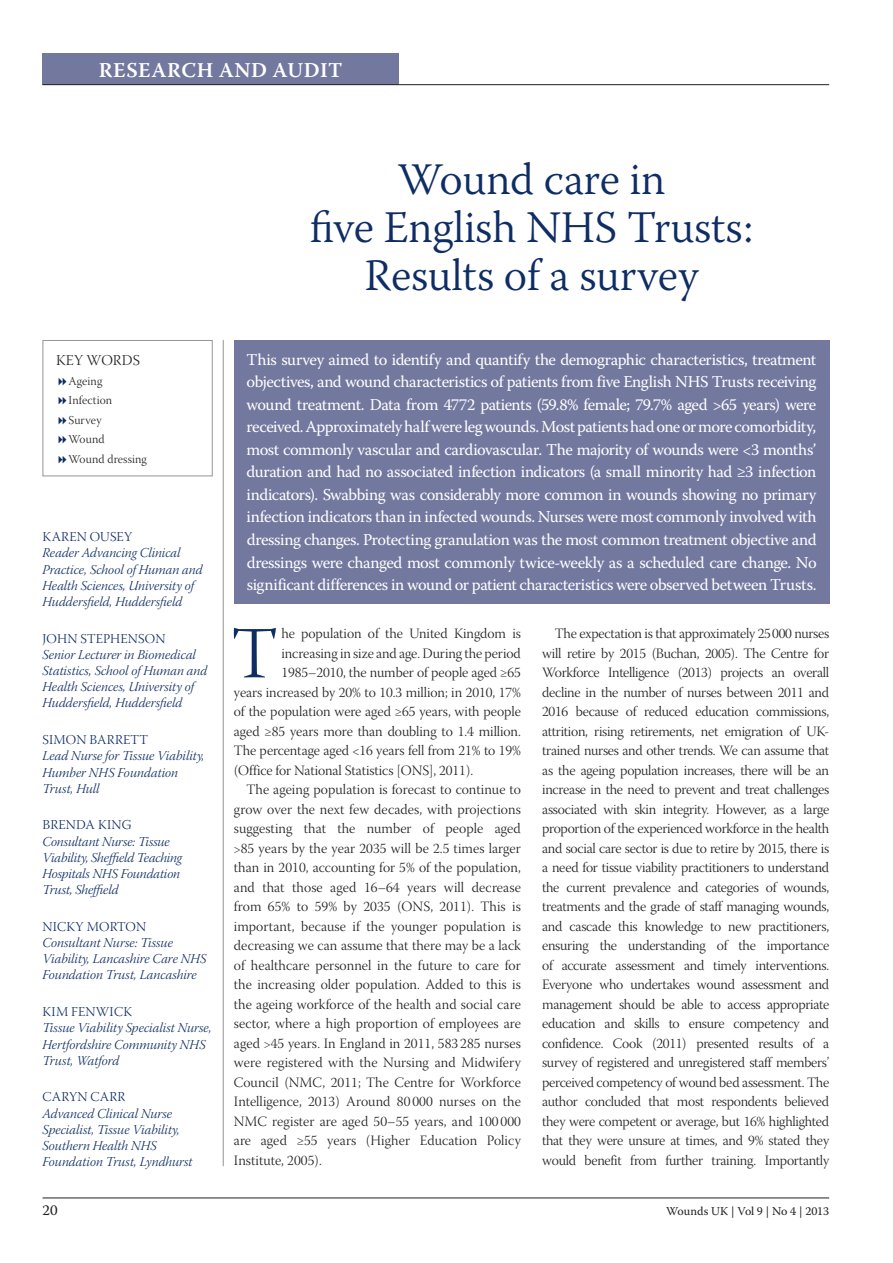
<style>
.page{position:relative;width:893px;height:1263px;background:#fff}
.page>*{position:absolute;margin:0;border:0;box-sizing:border-box;transform-origin:0 0}
.t1{font:73.35px "Warnock Pro Light Subh";color:#0f2d65}
.t2{font:300 45px/48px "Warnock Pro";letter-spacing:-.01em;color:#0f2d65;text-align:center}
.t3{font:600 21px "Warnock Pro";letter-spacing:.025em;color:#fff}
.t4{font:16.5px/22.5px "Warnock Pro";letter-spacing:-.025em;color:#fff;text-align:justify}
.t5{font:15px "Warnock Pro Light Subh";letter-spacing:.01em;color:#231f20}
.t6{font:15px "Warnock Pro";color:#231f20}
.t7{font:14.25px/19.5px "Warnock Pro Light Subh";letter-spacing:.005em;color:#231f20;text-align:justify}
.t8{font:13.5px/16.2px "Warnock Pro Light It Subh";color:#0f2d65}
.t9{font:13.5px "Warnock Pro Light Subh";letter-spacing:.105em;color:#0f2d65}
.t10{font:13.5px "Warnock Pro Light Subh";letter-spacing:.215em;color:#0f2d65}
.t11{font:12px/19.5px "Warnock Pro Light Subh";letter-spacing:.01em;color:#231f20}
.t12{font:12px "Warnock Pro";letter-spacing:-.005em;color:#231f20}
</style>
<div class="page">
<hr style="left:43px;top:1197px;width:786px;height:1px;background:#231f20">
<div style="left:43px;top:53px;width:356px;height:32px;background:#73789f"></div>
<hr style="left:43px;top:84px;width:786px;height:1px;background:#231f20">
<hr style="left:223px;top:340px;width:1px;height:826px;background:#939598">
<div style="left:234px;top:340px;width:595px;height:264px;background:#73789f"></div>
<div style="left:43px;top:340px;width:170px;height:136px;border:1px solid #939598"></div>
<h3 class="t3" style="left:99px;top:57px;width:245px">RESEARCH AND AUDIT</h3>
<p class="t5" style="left:56px;top:352px;width:85px">KEY WORDS</p>
<p class="t11" style="left:69px;top:372px;width:80px">Ageing<br>Infection<br>Survey<br>Wound<br>Wound dressing</p>
<p class="t9" style="left:43px;top:529px;width:89px">Karen Ousey</p>
<p class="t8" style="left:43px;top:546px;width:162px">Reader Advancing Clinical<br>Practice, School of Human and<br>Health Sciences, University of<br>Huddersfield, Huddersfield</p>
<p class="t9" style="left:43px;top:631px;width:16px">John</p>
<p class="t9" style="left:80px;top:631px;width:17px">Stephenson</p>
<p class="t8" style="left:43px;top:648px;width:166px">Senior Lecturer in Biomedical<br>Statistics, School of Human and<br>Health Sciences, University of<br>Huddersfield, Huddersfield</p>
<p class="t9" style="left:43px;top:732px;width:17px">Simon</p>
<p class="t9" style="left:90px;top:732px;width:43px">Barrett</p>
<p class="t8" style="left:43px;top:749px;width:164px">Lead Nurse for Tissue Viability,<br>Humber NHS Foundation<br>Trust, Hull</p>
<p class="t9" style="left:43px;top:818px;width:27px">Brenda</p>
<p class="t9" style="left:98px;top:818px;width:35px">King</p>
<p class="t8" style="left:43px;top:835px;width:141px">Consultant Nurse: Tissue<br>Viability, Sheffield Teaching<br>Hospitals NHS Foundation<br>Trust, Sheffield</p>
<p class="t9" style="left:43px;top:919px;width:86px">Nicky Morton</p>
<p class="t8" style="left:43px;top:936px;width:166px">Consultant Nurse: Tissue<br>Viability, Lancashire Care NHS<br>Foundation Trust, Lancashire</p>
<p class="t9" style="left:43px;top:1004px;width:46px">Kim Fenwick</p>
<p class="t8" style="left:43px;top:1021px;width:171px">Tissue Viability Specialist Nurse,<br>Hertfordshire Community NHS<br>Trust, Watford</p>
<p class="t10" style="left:43px;top:1090px;width:81px">Caryn Carr</p>
<p class="t8" style="left:43px;top:1106px;width:152px">Advanced Clinical Nurse<br>Specialist, Tissue Viability,<br>Southern Health NHS<br>Foundation Trust, Lyndhurst</p>
<h2 class="t2" style="left:310px;top:155px;width:445px">Wound care in<br>five English NHS Trusts:<br>Results of a survey</h2>
<p class="t4" style="left:246px;top:348px;width:572px">This survey aimed to identify and quantify the demographic characteristics, treatment objectives, and wound characteristics of patients from five English NHS Trusts receiving wound treatment. Data from 4772 patients (59.8% female; 79.7% aged &gt;65 years) were received.Approximatelyhalfwerelegwounds.Mostpatientshadoneormorecomorbidity, most commonly vascular and cardiovascular. The majority of wounds were &lt;3 months’ duration and had no associated infection indicators (a small minority had ≥3 infection indicators). Swabbing was considerably more common in wounds showing no primary infection indicators than in infected wounds. Nurses were most commonly involved with dressing changes. Protecting granulation was the most common treatment objective and dressings were changed most commonly twice-weekly as a scheduled care change. No significant differences in wound or patient characteristics were observed between Trusts.</p>
<h1 class="t1" style="left:231px;top:614px;width:48px">T</h1>
<p class="t7" style="left:281px;top:626px;width:241px">he population of the United Kingdom is</p>
<p class="t7" style="left:281px;top:645px;width:241px">increasing in size and age. During the period</p>
<p class="t7" style="left:281px;top:665px;width:241px">1985–2010, the number of people aged ≥65</p>
<p class="t7" style="left:234px;top:684px;width:289px">years increased by 20% to 10.3 million; in 2010, 17%</p>
<p class="t7" style="left:234px;top:703px;width:288px">of the population were aged ≥65 years, with people</p>
<p class="t7" style="left:234px;top:723px;width:288px">aged ≥85 years more than doubling to 1.4 million.</p>
<p class="t7" style="left:234px;top:742px;width:289px">The percentage aged &lt;16 years fell from 21% to 19%</p>
<p class="t7" style="left:234px;top:762px;width:241px">(Office for National Statistics [ONS], 2011).</p>
<p class="t7" style="left:247px;top:781px;width:276px">The ageing population is forecast to continue to</p>
<p class="t7" style="left:234px;top:801px;width:289px">grow over the next few decades, with projections</p>
<p class="t7" style="left:234px;top:820px;width:289px">suggesting that the number of people aged</p>
<p class="t7" style="left:234px;top:840px;width:289px">&gt;85 years by the year 2035 will be 2.5 times larger</p>
<p class="t7" style="left:234px;top:859px;width:288px">than in 2010, accounting for 5% of the population,</p>
<p class="t7" style="left:234px;top:879px;width:289px">and that those aged 16–64 years will decrease</p>
<p class="t7" style="left:234px;top:898px;width:288px">from 65% to 59% by 2035 (ONS, 2011). This is</p>
<p class="t7" style="left:234px;top:918px;width:289px">important, because if the younger population is</p>
<p class="t7" style="left:234px;top:937px;width:289px">decreasing we can assume that there may be a lack</p>
<p class="t7" style="left:234px;top:957px;width:288px">of healthcare personnel in the future to care for</p>
<p class="t7" style="left:234px;top:976px;width:289px">the increasing older population. Added to this is</p>
<p class="t7" style="left:234px;top:996px;width:288px">the ageing workforce of the health and social care</p>
<p class="t7" style="left:234px;top:1015px;width:289px">sector, where a high proportion of employees are</p>
<p class="t7" style="left:234px;top:1035px;width:289px">aged &gt;45 years. In England in 2011, 583 285 nurses</p>
<p class="t7" style="left:234px;top:1054px;width:288px">were registered with the Nursing and Midwifery</p>
<p class="t7" style="left:234px;top:1074px;width:288px">Council (NMC, 2011; The Centre for Workforce</p>
<p class="t7" style="left:234px;top:1093px;width:288px">Intelligence, 2013) Around 80 000 nurses on the</p>
<p class="t7" style="left:234px;top:1113px;width:289px">NMC register are aged 50–55 years, and 100 000</p>
<p class="t7" style="left:234px;top:1132px;width:289px">are aged ≥55 years (Higher Education Policy</p>
<p class="t7" style="left:234px;top:1152px;width:89px">Institute, 2005).</p>
<p class="t7" style="left:542px;top:625px;width:289px;text-indent:13px">The expectation is that approximately 25000 nurses will retire by 2015 (Buchan, 2005). The Centre for Workforce Intelligence (2013) projects an overall decline in the number of nurses between 2011 and 2016 because of reduced education commissions, attrition, rising retirements, net emigration of UK&shy;trained nurses and other trends. We can assume that as the ageing population increases, there will be an increase in the need to prevent and treat challenges associated with skin integrity. However, as a large proportion of the experienced workforce in the health and social care sector is due to retire by 2015, there is a need for tissue viability practitioners to understand the current prevalence and categories of wounds, treatments and the grade of staff managing wounds, and cascade this knowledge to new practitioners, ensuring the understanding of the importance of accurate assessment and timely interventions.<br>Everyone who undertakes wound assessment and management should be able to access appropriate education and skills to ensure competency and confidence. Cook (2011) presented results of a survey of registered and unregistered staff members’ perceived competency of wound bed assessment. The author concluded that most respondents believed they were competent or average, but 16% highlighted that they were unsure at times, and 9% stated they would benefit from further training. Importantly</p>
<p class="t6" style="left:43px;top:1201px;width:17px">20</p>
<p class="t12" style="left:666px;top:1204px;width:164px">Wounds UK | Vol 9 | No 4 | 2013</p>
</div>
